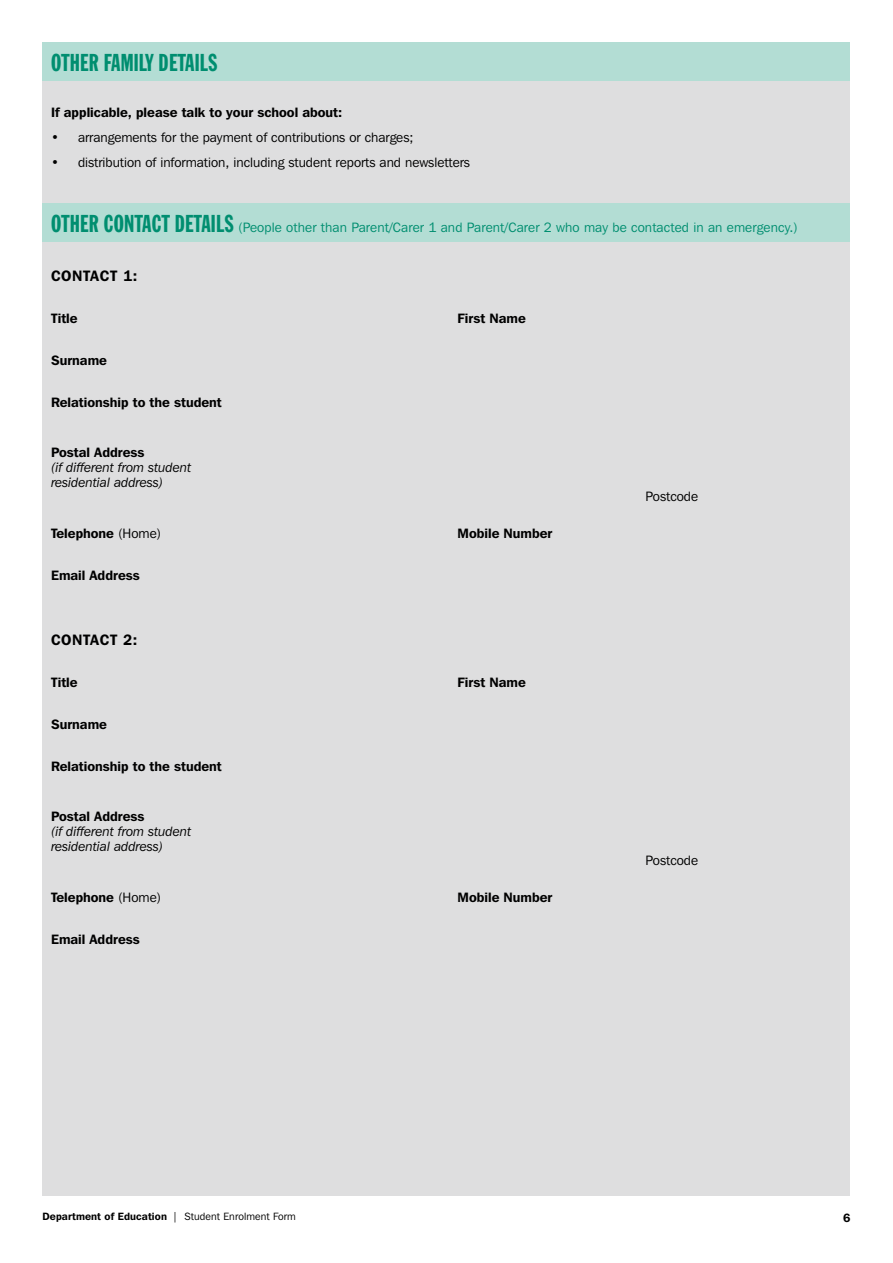
<style>
.page{position:relative;width:893px;height:1263px;background:#fff}
.page>*{position:absolute;margin:0;border:0;box-sizing:border-box;transform-origin:0 0}
.t1{font:24px "Franklin Gothic Extra Cond";letter-spacing:.01em;color:#008e70}
.t2{font:600 15px "Franklin Gothic IT Cby BT";letter-spacing:.04em;color:#000}
.t3{font:600 13.5px "Franklin Gothic IT Cby BT";color:#000}
.t4{font:13.5px "Franklin Gothic IT Cby BT";color:#000}
.t5{font:13.5px "Franklin Gothic IT Cby BT";letter-spacing:.01em;color:#008e70}
.t6{font:italic 13.5px/15px "Franklin Gothic IT Cby BT";color:#000}
.t7{font:600 12px "Franklin Gothic IT Cby BT";color:#000}
.t8{font:600 10.5px "Franklin Gothic IT Cby BT";letter-spacing:.01em;color:#000}
.s1{font-family:"Franklin Gothic Extra Cond";font-size:24px}
.s2{font-weight:400}
</style>
<div class="page">
<div style="left:43px;top:69px;width:807px;height:1127px;background:#dededf"></div>
<div style="left:43px;top:43px;width:807px;height:38px;background:#b3ddd4"></div>
<div style="left:43px;top:204px;width:807px;height:38px;background:#b3ddd4"></div>
<h1 class="t1" style="left:51px;top:49px;width:168px">OTHER FAMILY DETAILS</h1>
<p class="t3" style="left:51px;top:104px;width:293px">If applicable, please talk to your school about:</p>
<p class="t4" style="left:51px;top:129px;width:364px">• arrangements for the payment of contributions or charges;</p>
<p class="t4" style="left:51px;top:154px;width:421px">• distribution of information, including student reports and newsletters</p>
<p class="t5" style="left:51px;top:219px;width:748px"><span class="s1">OTHER CONTACT DETAILS</span> (People other than Parent/Carer 1 and Parent/Carer 2 who may be contacted in an emergency.)</p>
<p class="t2" style="left:51px;top:266px;width:88px">CONTACT 1:</p>
<p class="t3" style="left:51px;top:309px;width:28px">Title</p>
<p class="t3" style="left:458px;top:309px;width:70px">First Name</p>
<p class="t3" style="left:51px;top:351px;width:57px">Surname</p>
<p class="t3" style="left:51px;top:393px;width:172px">Relationship to the student</p>
<p class="t3" style="left:51px;top:444px;width:95px">Postal Address</p>
<p class="t6" style="left:51px;top:460px;width:142px">(if different from student residential address)</p>
<p class="t4" style="left:646px;top:488px;width:54px">Postcode</p>
<p class="t3" style="left:51px;top:524px;width:112px">Telephone <span class="s2">(Home)</span></p>
<p class="t3" style="left:458px;top:524px;width:97px">Mobile Number</p>
<p class="t3" style="left:51px;top:567px;width:90px">Email Address</p>
<p class="t2" style="left:51px;top:630px;width:88px">CONTACT 2:</p>
<p class="t3" style="left:51px;top:673px;width:28px">Title</p>
<p class="t3" style="left:458px;top:673px;width:70px">First Name</p>
<p class="t3" style="left:51px;top:715px;width:57px">Surname</p>
<p class="t3" style="left:51px;top:757px;width:172px">Relationship to the student</p>
<p class="t3" style="left:51px;top:808px;width:95px">Postal Address</p>
<p class="t6" style="left:51px;top:824px;width:142px">(if different from student residential address)</p>
<p class="t3" style="left:51px;top:888px;width:112px">Telephone <span class="s2">(Home)</span></p>
<p class="t3" style="left:458px;top:888px;width:97px">Mobile Number</p>
<p class="t3" style="left:51px;top:930px;width:90px">Email Address</p>
<p class="t4" style="left:646px;top:851px;width:54px">Postcode</p>
<p class="t8" style="left:43px;top:1210px;width:255px">Department of Education <span class="s2">| Student Enrolment Form</span></p>
<p class="t7" style="left:843px;top:1210px;width:9px">6</p>
</div>
